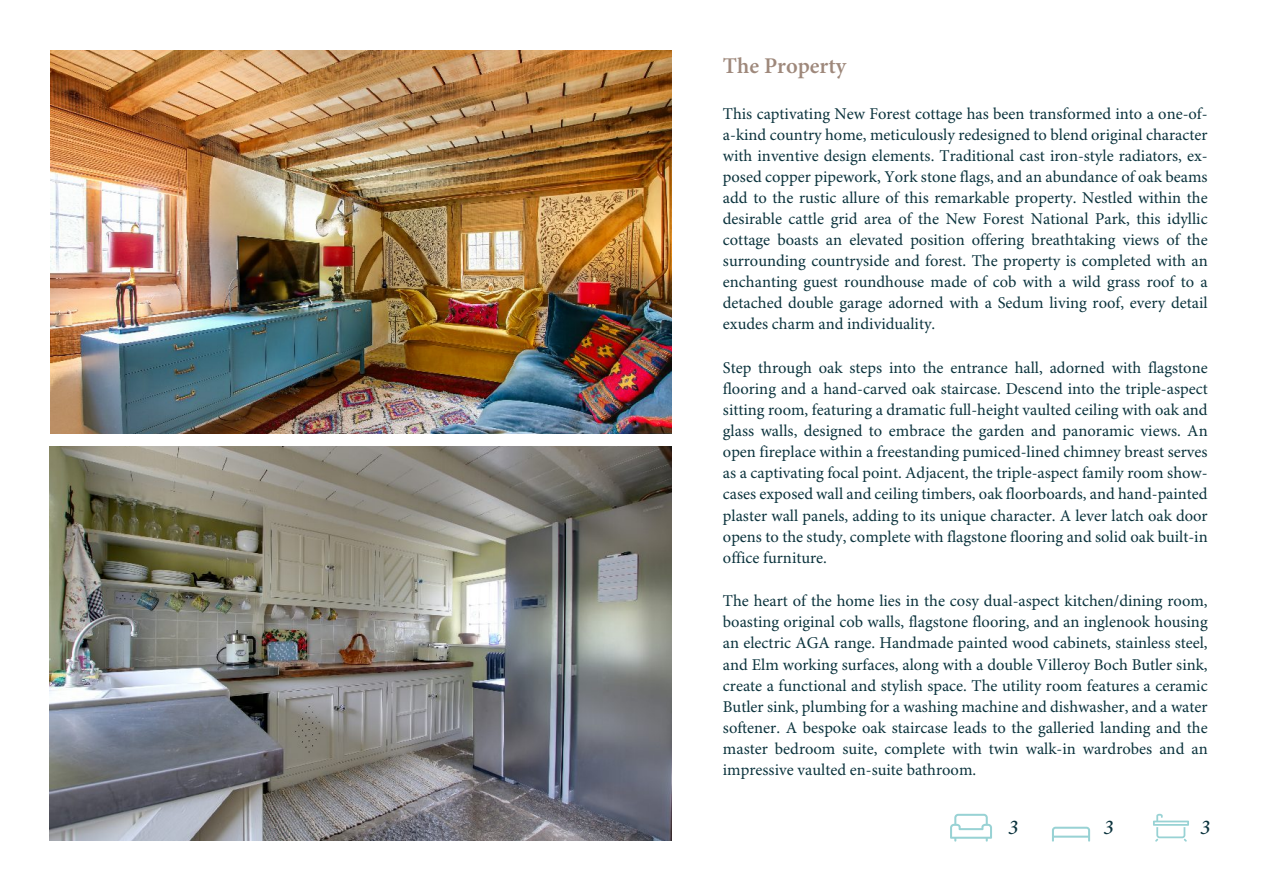
<style>
.page{position:relative;width:1263px;height:893px;background:#fff}
.page>*{position:absolute;margin:0;border:0;box-sizing:border-box;transform-origin:0 0}
.t1{font:600 22.5px "Minion Pro";color:#9e887b}
.t2{font:italic 500 21px "Minion Pro";color:#0b333d}
.t3{font:16.5px/21.1px "Minion Pro";color:#0b333d;text-align:justify}
</style>
<div class="page">
<img style="left:50px;top:446px;width:622px;height:394px">
<img style="left:50px;top:51px;width:622px;height:382px">
<svg style="left:1153px;top:814px;width:36px;height:28px"></svg>
<svg style="left:1052px;top:827px;width:38px;height:15px"></svg>
<hr style="left:1053px;top:836px;width:36px;height:2px;background:#98d2d4">
<svg style="left:950px;top:814px;width:42px;height:28px"></svg>
<h1 class="t1" style="left:723px;top:57px;width:125px">The Property</h1>
<p class="t3" style="left:723px;top:104px;width:486px">This captivating New Forest cottage has been transformed into a one-of&shy;a-kind country home, meticulously redesigned to blend original character with inventive design elements. Traditional cast iron-style radiators, ex&shy;posed copper pipework, York stone flags, and an abundance of oak beams add to the rustic allure of this remarkable property. Nestled within the desirable cattle grid area of the New Forest National Park, this idyllic cottage boasts an elevated position offering breathtaking views of the surrounding countryside and forest. The property is completed with an enchanting guest roundhouse made of cob with a wild grass roof to a detached double garage adorned with a Sedum living roof, every detail exudes charm and individuality.</p>
<p class="t3" style="left:723px;top:359px;width:486px">Step through oak steps into the entrance hall, adorned with flagstone flooring and a hand-carved oak staircase. Descend into the triple-aspect sitting room, featuring a dramatic full-height vaulted ceiling with oak and glass walls, designed to embrace the garden and panoramic views. An open fireplace within a freestanding pumiced-lined chimney breast serves as a captivating focal point. Adjacent, the triple-aspect family room show&shy;cases exposed wall and ceiling timbers, oak floorboards, and hand-painted plaster wall panels, adding to its unique character. A lever latch oak door opens to the study, complete with flagstone flooring and solid oak built-in office furniture.</p>
<p class="t3" style="left:723px;top:592px;width:486px">The heart of the home lies in the cosy dual-aspect kitchen/dining room, boasting original cob walls, flagstone flooring, and an inglenook housing an electric AGA range. Handmade painted wood cabinets, stainless steel, and Elm working surfaces, along with a double Villeroy Boch Butler sink, create a functional and stylish space. The utility room features a ceramic Butler sink, plumbing for a washing machine and dishwasher, and a water softener. A bespoke oak staircase leads to the galleried landing and the master bedroom suite, complete with twin walk-in wardrobes and an impressive vaulted en-suite bathroom.</p>
<p class="t2" style="left:1008px;top:819px;width:12px">3</p>
<p class="t2" style="left:1103px;top:819px;width:12px">3</p>
<p class="t2" style="left:1200px;top:819px;width:12px">3</p>
</div>
